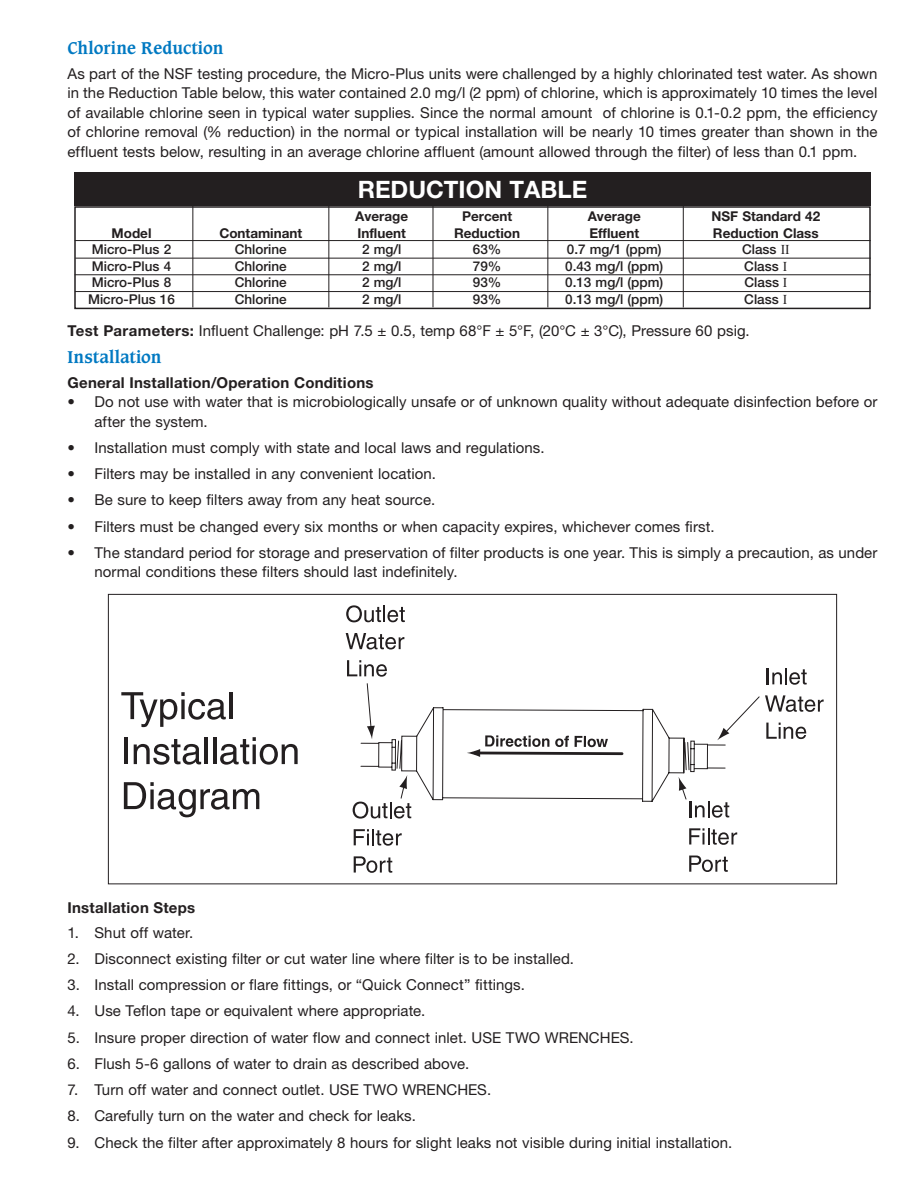
<style>
.page{position:relative;width:918px;height:1188px;background:#fff}
.page>*{position:absolute;margin:0;border:0;box-sizing:border-box;transform-origin:0 0}
.t1{font:700 24px "Helvetica Neue LT Pro";color:#fff}
.Subhead{font:700 16.5px "Caxton Std";letter-spacing:.005em;color:#0079c2}
.Paragraph_text{font:15px/19.5px "Helvetica Neue LT Pro";letter-spacing:.005em;color:#231f20}
.Paragraph_text-2{font:700 15px "Helvetica Neue LT Pro";letter-spacing:.015em;color:#231f20}
.t2{font:500 13.5px "Helvetica Neue LT Pro";color:#231f20}
.t3{font:700 13.5px "Helvetica Neue LT Pro";color:#231f20}
.s1{font-family:"Times New Roman";font-weight:400}
.s2{font-weight:700}
</style>
<div class="page">
<svg style="left:121px;top:692px;width:105px;height:35px"></svg>
<hr style="left:229px;top:692px;width:4px;height:27px;background:#231f20">
<hr style="left:124px;top:737px;width:4px;height:27px;background:#231f20">
<svg style="left:134px;top:739px;width:67px;height:26px"></svg>
<hr style="left:205px;top:737px;width:3px;height:27px;background:#231f20">
<hr style="left:213px;top:737px;width:3px;height:27px;background:#231f20">
<svg style="left:220px;top:737px;width:78px;height:28px"></svg>
<svg style="left:124px;top:782px;width:135px;height:35px"></svg>
<svg style="left:689px;top:828px;width:48px;height:17px"></svg>
<svg style="left:689px;top:856px;width:39px;height:16px"></svg>
<svg style="left:354px;top:829px;width:48px;height:17px"></svg>
<svg style="left:354px;top:856px;width:38px;height:17px"></svg>
<svg style="left:346px;top:605px;width:59px;height:17px"></svg>
<svg style="left:346px;top:633px;width:58px;height:16px"></svg>
<svg style="left:347px;top:660px;width:477px;height:159px"></svg>
<div style="left:74px;top:206px;width:797px;height:103px;border:2px solid #231f20"></div>
<hr style="left:192px;top:206px;width:1px;height:101px;background:#231f20">
<hr style="left:328px;top:206px;width:1px;height:101px;background:#231f20">
<hr style="left:433px;top:205px;width:1px;height:102px;background:#231f20">
<hr style="left:547px;top:206px;width:1px;height:101px;background:#231f20">
<hr style="left:683px;top:206px;width:1px;height:101px;background:#231f20">
<hr style="left:75px;top:240px;width:796px;height:1px;background:#231f20">
<hr style="left:75px;top:258px;width:796px;height:1px;background:#231f20">
<hr style="left:75px;top:274px;width:796px;height:1px;background:#231f20">
<hr style="left:75px;top:291px;width:796px;height:1px;background:#231f20">
<div style="left:74px;top:172px;width:797px;height:34px;background:#231f20"></div>
<p class="Subhead" style="left:68px;top:38px;width:157px">Chlorine Reduction</p>
<p class="Paragraph_text" style="left:68px;top:63px;width:812px;text-align:justify">As part of the NSF testing procedure, the Micro-Plus units were challenged by a highly chlorinated test water. As shown in the Reduction Table below, this water contained 2.0 mg/l (2 ppm) of chlorine, which is approximately 10 times the level of available chlorine seen in typical water supplies. Since the normal amount of chlorine is 0.1-0.2 ppm, the efficiency of chlorine removal (% reduction) in the normal or typical installation will be nearly 10 times greater than shown in the effluent tests below, resulting in an average chlorine affluent (amount allowed through the filter) of less than 0.1 ppm.</p>
<p class="t1" style="left:358px;top:174px;width:231px">REDUCTION TABLE</p>
<p class="t3" style="left:355px;top:208px;width:55px">Average</p>
<p class="t3" style="left:462px;top:208px;width:52px">Percent</p>
<p class="t3" style="left:588px;top:208px;width:55px">Average</p>
<p class="t3" style="left:711px;top:208px;width:110px">NSF Standard 42</p>
<p class="t3" style="left:112px;top:224px;width:41px">Model</p>
<p class="t3" style="left:219px;top:224px;width:84px">Contaminant</p>
<p class="t3" style="left:358px;top:224px;width:50px">Influent</p>
<p class="t3" style="left:454px;top:224px;width:67px">Reduction</p>
<p class="t3" style="left:589px;top:224px;width:51px">Effluent</p>
<p class="t3" style="left:713px;top:224px;width:107px">Reduction Class</p>
<p class="t2" style="left:92px;top:241px;width:81px">Micro-Plus 2</p>
<p class="t2" style="left:235px;top:241px;width:54px">Chlorine</p>
<p class="t2" style="left:362px;top:241px;width:41px">2 mg/l</p>
<p class="t2" style="left:473px;top:241px;width:30px">63%</p>
<p class="t2" style="left:567px;top:241px;width:96px">0.7 mg/1 (ppm)</p>
<p class="t2" style="left:742px;top:241px;width:49px">Class <span class="s1">II</span></p>
<p class="t2" style="left:92px;top:258px;width:81px">Micro-Plus 4</p>
<p class="t2" style="left:235px;top:258px;width:54px">Chlorine</p>
<p class="t2" style="left:362px;top:258px;width:41px">2 mg/l</p>
<p class="t2" style="left:473px;top:258px;width:30px">79%</p>
<p class="t2" style="left:565px;top:258px;width:100px">0.43 mg/l (ppm)</p>
<p class="t2" style="left:744px;top:258px;width:45px">Class <span class="s1">I</span></p>
<p class="t2" style="left:92px;top:274px;width:81px">Micro-Plus 8</p>
<p class="t2" style="left:235px;top:274px;width:54px">Chlorine</p>
<p class="t2" style="left:362px;top:274px;width:41px">2 mg/l</p>
<p class="t2" style="left:473px;top:274px;width:30px">93%</p>
<p class="t2" style="left:565px;top:274px;width:100px">0.13 mg/l (ppm)</p>
<p class="t2" style="left:745px;top:274px;width:44px">Class <span class="s1">I</span></p>
<p class="t2" style="left:88px;top:291px;width:88px">Micro-Plus 16</p>
<p class="t2" style="left:235px;top:291px;width:54px">Chlorine</p>
<p class="t2" style="left:362px;top:291px;width:41px">2 mg/l</p>
<p class="t2" style="left:473px;top:291px;width:30px">93%</p>
<p class="t2" style="left:565px;top:291px;width:100px">0.13 mg/l (ppm)</p>
<p class="t2" style="left:744px;top:291px;width:45px">Class <span class="s1">I</span></p>
<p class="Paragraph_text" style="left:68px;top:321px;width:684px"><span class="s2">Test Parameters:</span> Influent Challenge: pH 7.5 ± 0.5, temp 68°F ± 5°F, (20°C ± 3°C), Pressure 60 psig.</p>
<p class="Subhead" style="left:68px;top:347px;width:96px">Installation</p>
<p class="Paragraph_text-2" style="left:68px;top:373px;width:308px">General Installation/Operation Conditions</p>
<p class="Paragraph_text" style="left:94px;top:392px;width:784px;text-indent:-27px">• Do not use with water that is microbiologically unsafe or of unknown quality without adequate disinfection before or after the system.</p>
<p class="Paragraph_text" style="left:68px;top:437px;width:479px">• Installation must comply with state and local laws and regulations.</p>
<p class="Paragraph_text" style="left:68px;top:464px;width:370px">• Filters may be installed in any convenient location.</p>
<p class="Paragraph_text" style="left:68px;top:490px;width:369px">• Be sure to keep filters away from any heat source.</p>
<p class="Paragraph_text" style="left:68px;top:516px;width:649px">• Filters must be changed every six months or when capacity expires, whichever comes first.</p>
<p class="Paragraph_text" style="left:94px;top:542px;width:785px;text-indent:-27px">• The standard period for storage and preservation of filter products is one year. This is simply a precaution, as under normal conditions these filters should last indefinitely.</p>
<p class="Paragraph_text-2" style="left:68px;top:898px;width:129px">Installation Steps</p>
<p class="Paragraph_text" style="left:68px;top:922px;width:127px">1. Shut off water.</p>
<p class="Paragraph_text" style="left:68px;top:948px;width:508px">2. Disconnect existing filter or cut water line where filter is to be installed.</p>
<p class="Paragraph_text" style="left:68px;top:975px;width:459px">3. Install compression or flare fittings, or “Quick Connect” fittings.</p>
<p class="Paragraph_text" style="left:68px;top:1001px;width:359px">4. Use Teflon tape or equivalent where appropriate.</p>
<p class="Paragraph_text" style="left:68px;top:1027px;width:568px">5. Insure proper direction of water flow and connect inlet. USE TWO WRENCHES.</p>
<p class="Paragraph_text" style="left:68px;top:1053px;width:403px">6. Flush 5-6 gallons of water to drain as described above.</p>
<p class="Paragraph_text" style="left:68px;top:1080px;width:425px">7. Turn off water and connect outlet. USE TWO WRENCHES.</p>
<p class="Paragraph_text" style="left:68px;top:1106px;width:350px">8. Carefully turn on the water and check for leaks.</p>
<p class="Paragraph_text" style="left:68px;top:1132px;width:666px">9. Check the filter after approximately 8 hours for slight leaks not visible during initial installation.</p>
</div>
